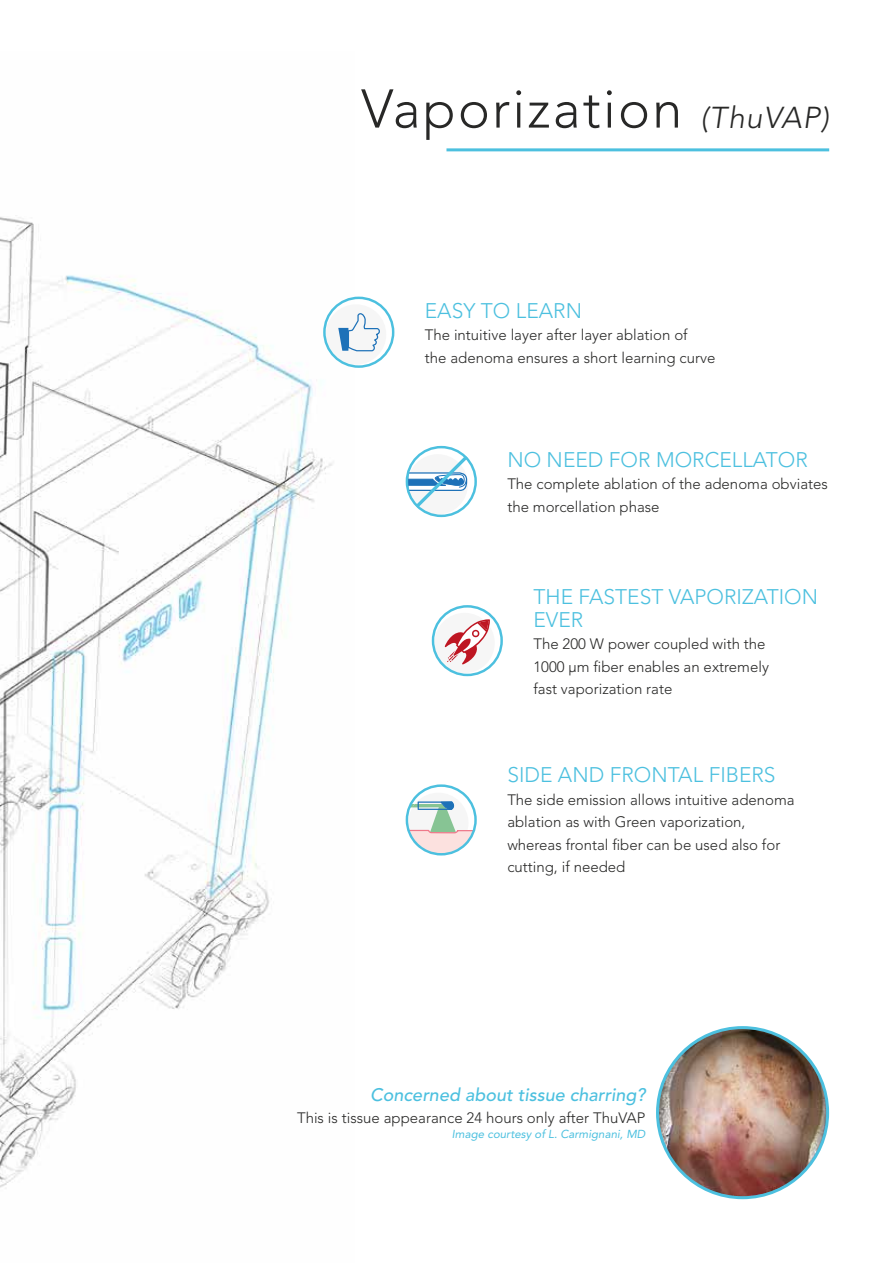
<style>
.page{position:relative;width:893px;height:1263px;background:#fff}
.page>*{position:absolute;margin:0;border:0;box-sizing:border-box;transform-origin:0 0}
.t1{font:300 54px "Avenir LT Std";letter-spacing:.04em;color:#282827}
.t2{font:300 21px/22.5px "Avenir LT Std";color:#4cc0df}
.t3{font:italic 500 18px "Avenir LT Std";color:#4cc0df}
.t4{font:300 15px/22.5px "Avenir LT Std";color:#282827}
.t5{font:italic 11.55px "Avenir LT Std";color:#4cc0df}
.s1{font-style:italic;font-size:30px}
</style>
<div class="page">
<img style="left:0;top:217px;width:353px;height:971px">
<div style="left:434px;top:613px;width:61px;height:60px;background:#f6f6f6;border-radius:50%"></div>
<div style="left:432px;top:605px;width:71px;height:71px;border:2px solid #4cc0df;border-radius:50%"></div>
<svg style="left:445px;top:619px;width:45px;height:45px"></svg>
<svg style="left:406px;top:784px;width:71px;height:71px"></svg>
<div style="left:326px;top:304px;width:60px;height:61px;background:#f6f6f6;border-radius:50%"></div>
<div style="left:323px;top:297px;width:71px;height:71px;border:2px solid #4cc0df;border-radius:50%"></div>
<svg style="left:338px;top:313px;width:42px;height:39px"></svg>
<img style="left:657px;top:1027px;width:171px;height:171px;border-radius:85px">
<div style="left:406px;top:446px;width:71px;height:71px;border:2px solid #4cc0df;border-radius:50%"></div>
<svg style="left:406px;top:452px;width:65px;height:66px"></svg>
<hr style="left:446px;top:148px;width:383px;height:3px;background:#4cc0df">
<h1 class="t1" style="left:361px;top:77px;width:469px">Vaporization <span class="s1">(ThuVAP)</span></h1>
<h2 class="t2" style="left:425px;top:299px;width:159px">EASY TO LEARN</h2>
<p class="t4" style="left:425px;top:324px;width:292px">The intuitive layer after layer ablation of<br>the adenoma ensures a short learning curve</p>
<h2 class="t2" style="left:507px;top:448px;width:302px">NO NEED FOR MORCELLATOR</h2>
<p class="t4" style="left:507px;top:473px;width:322px">The complete ablation of the adenoma obviates the morcellation phase</p>
<h2 class="t2" style="left:533px;top:586px;width:286px">THE FASTEST VAPORIZATION<br>EVER</h2>
<p class="t4" style="left:533px;top:633px;width:237px">The 200 W power coupled with the<br>1000 µm fiber enables an extremely fast vaporization rate</p>
<h2 class="t2" style="left:507px;top:764px;width:270px">SIDE AND FRONTAL FIBERS</h2>
<p class="t4" style="left:507px;top:788px;width:289px">The side emission allows intuitive adenoma ablation as with Green vaporization, whereas frontal fiber can be used also for cutting, if needed</p>
<p class="t3" style="left:370px;top:1084px;width:277px">Concerned about tissue charring?</p>
<p class="t4" style="left:297px;top:1107px;width:350px">This is tissue appearance 24 hours only after ThuVAP</p>
<p class="t5" style="left:452px;top:1128px;width:195px">Image courtesy of L. Carmignani, MD</p>
</div>
